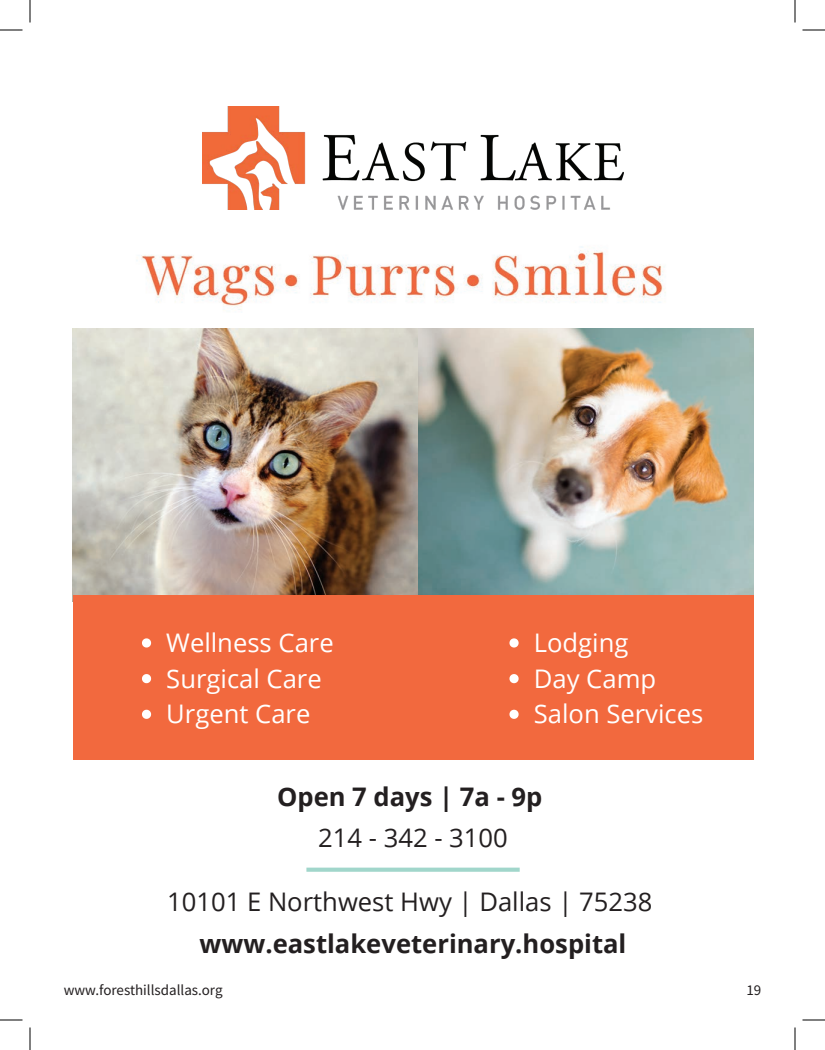
<style>
.page{position:relative;width:825px;height:1050px;background:#fff}
.page>*{position:absolute;margin:0;border:0;box-sizing:border-box;transform-origin:0 0}
.t1{font:25.62px/41.5px "Open Sans";color:#231f20;text-align:center}
.t2{font:25.62px/35.6px "Open Sans";color:#fff}
.t3{font:700 25.62px "Open Sans";color:#231f20}
.t4{font:15px "Source Sans Pro";color:#231f20}
.s1{font-weight:700}
</style>
<div class="page">
<img style="left:203px;top:107px;width:421px;height:102px">
<img style="left:417px;top:328px;width:336px;height:268px">
<img style="left:73px;top:328px;width:344px;height:268px">
<div style="left:73px;top:596px;width:680px;height:164px;background:#f2693e"></div>
<img style="left:136px;top:246px;width:530px;height:64px">
<svg style="left:142px;top:638px;width:9px;height:10px"></svg>
<svg style="left:142px;top:674px;width:9px;height:9px"></svg>
<svg style="left:142px;top:710px;width:9px;height:9px"></svg>
<svg style="left:509px;top:638px;width:10px;height:10px"></svg>
<svg style="left:509px;top:674px;width:10px;height:9px"></svg>
<svg style="left:509px;top:710px;width:10px;height:9px"></svg>
<svg style="left:306px;top:868px;width:214px;height:4px"></svg>
<svg style="left:0;top:29px;width:22px;height:2px"></svg>
<svg style="left:802px;top:29px;width:23px;height:2px"></svg>
<svg style="left:0;top:1019px;width:22px;height:2px"></svg>
<svg style="left:802px;top:1019px;width:23px;height:2px"></svg>
<svg style="left:29px;top:0;width:2px;height:22px"></svg>
<svg style="left:29px;top:1028px;width:2px;height:22px"></svg>
<svg style="left:794px;top:0;width:2px;height:22px"></svg>
<svg style="left:794px;top:1028px;width:2px;height:22px"></svg>
<p class="t2" style="left:166px;top:624px;width:169px">Wellness Care<br>Surgical Care<br>Urgent Care</p>
<p class="t2" style="left:534px;top:624px;width:171px">Lodging<br>Day Camp<br>Salon Services</p>
<p class="t3" style="left:277px;top:779px;width:267px">Open 7 days | 7a - 9p</p>
<p class="t1" style="left:318px;top:816px;width:191px">214 - 342 - 3100</p>
<p class="t1" style="left:167px;top:881px;width:487px">10101 E Northwest Hwy | Dallas | 75238 <span class="s1">www.eastlakeveterinary.hospital</span></p>
<p class="t4" style="left:64px;top:981px;width:160px">www.foresthillsdallas.org</p>
<p class="t4" style="left:746px;top:981px;width:16px">19</p>
</div>
